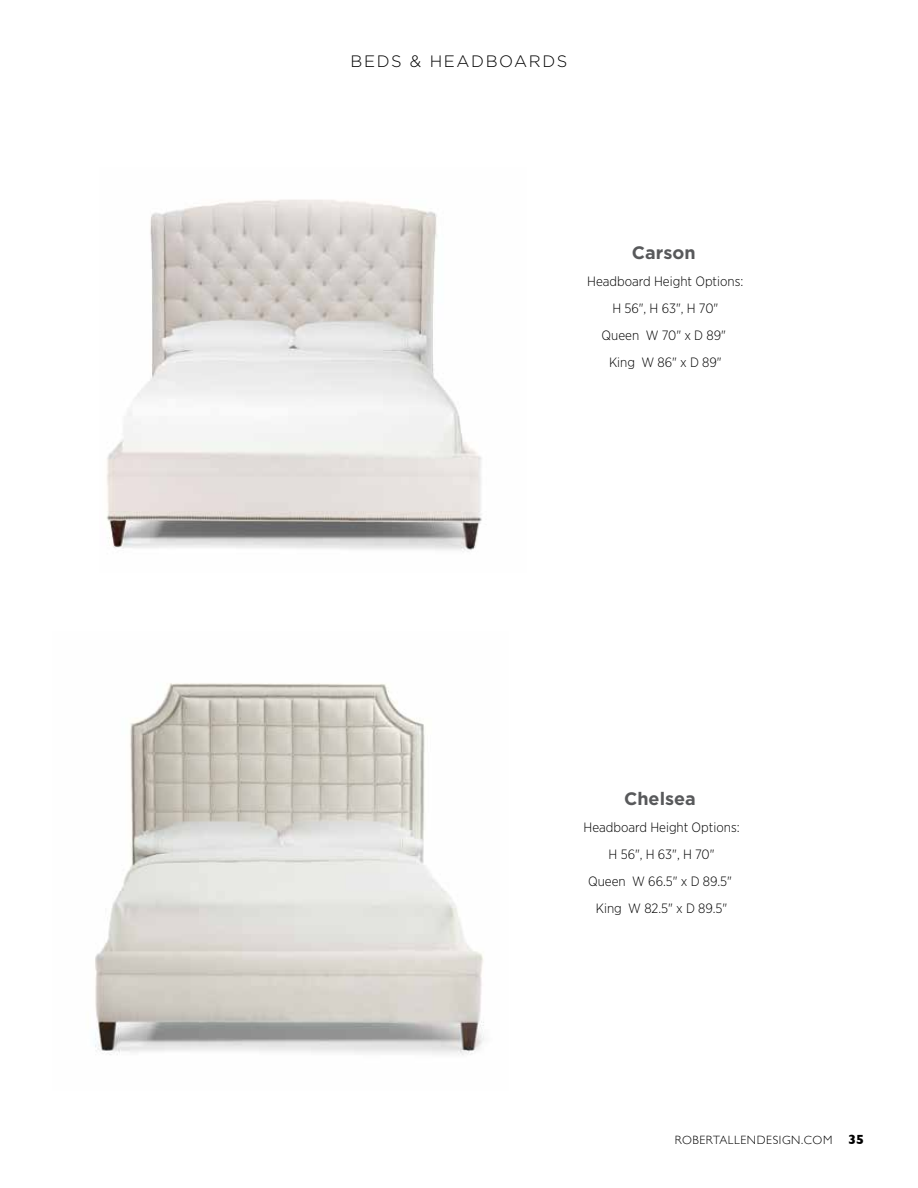
<style>
.page{position:relative;width:918px;height:1188px;background:#fff}
.page>*{position:absolute;margin:0;border:0;box-sizing:border-box;transform-origin:0 0}
.t1{font:700 18px "Gotham";color:#58595b}
.t2{font:300 16.5px "Gotham";letter-spacing:.1em;color:#000}
.t3{font:300 13.5px/27px "Gotham Narrow";color:#000;text-align:center}
.t4{font:300 12px "Gill Sans";letter-spacing:.05em;color:#000}
.s1{font-weight:700;font-size:13.5px}
</style>
<div class="page">
<img style="left:106px;top:199px;width:376px;height:353px">
<img style="left:95px;top:683px;width:389px;height:372px">
<p class="t2" style="left:350px;top:51px;width:219px">BEDS &amp; HEADBOARDS</p>
<h1 class="t1" style="left:632px;top:241px;width:65px">Carson</h1>
<p class="t3" style="left:587px;top:268px;width:158px">Headboard Height Options:<br>H 56", H 63", H 70"<br>Queen W 70" x D 89"<br>King W 86" x D 89"</p>
<h1 class="t1" style="left:624px;top:787px;width:73px">Chelsea</h1>
<p class="t3" style="left:583px;top:813px;width:158px">Headboard Height Options:<br>H 56", H 63", H 70"<br>Queen W 66.5" x D 89.5"<br>King W 82.5" x D 89.5"</p>
<p class="t4" style="left:675px;top:1131px;width:191px">ROBERTALLENDESIGN.COM <span class="s1">35</span></p>
</div>
